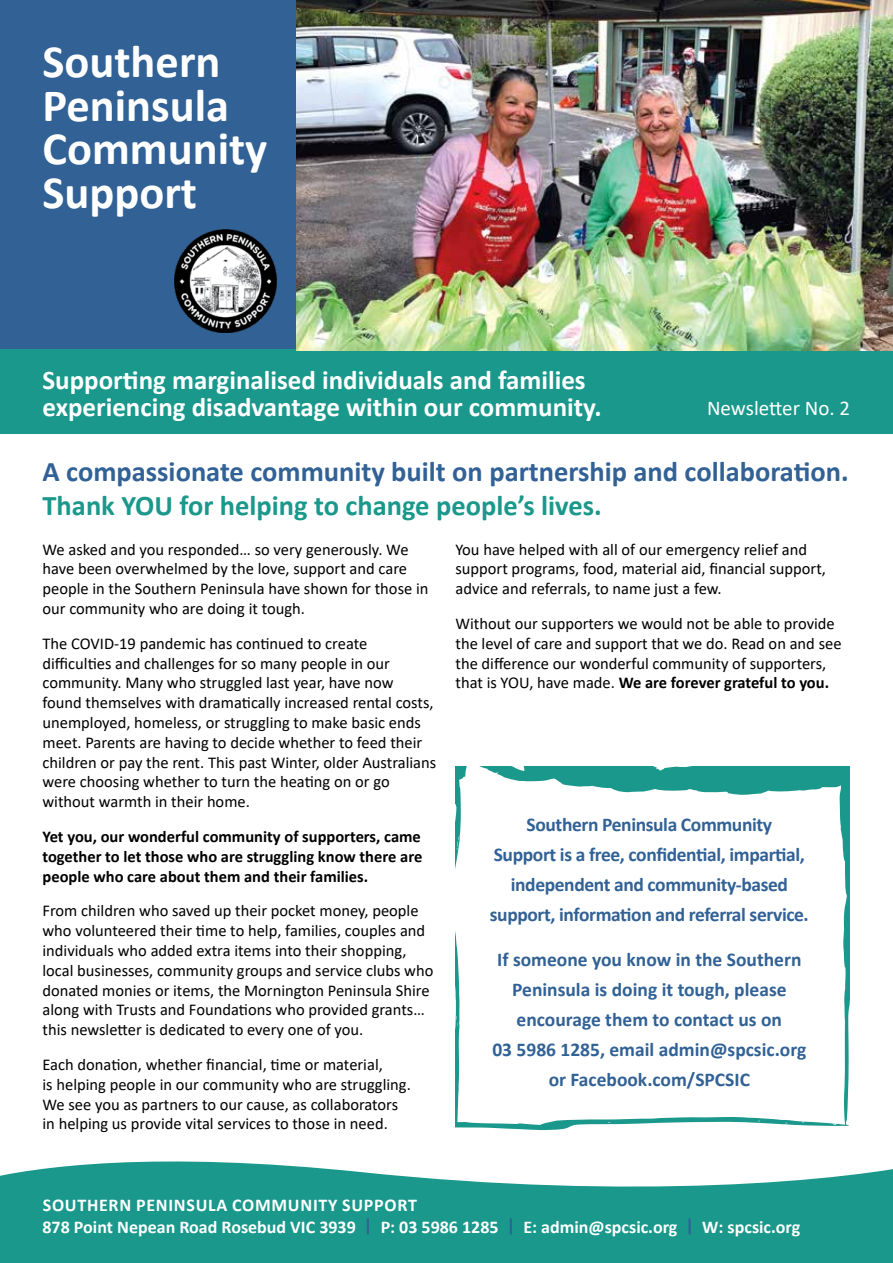
<style>
.page{position:relative;width:893px;height:1263px;background:#fff}
.page>*{position:absolute;margin:0;border:0;box-sizing:border-box;transform-origin:0 0}
.t1{font:700 46.5px/43.5px "Calibri";color:#fff}
.t2{font:700 28.5px "Calibri";color:#316195}
.t3{font:700 28.5px "Calibri";color:#19988b}
.t4{font:700 27px/27px "Calibri";color:#fff}
.t5{font:21px "Calibri";color:#fff}
.t6{font:700 19.5px/30px "Calibri";letter-spacing:-.015em;color:#316195;text-align:center}
.t7{font:700 18px/21.6px "Calibri";color:#fff}
.t8{font:16.5px/19.8px "Calibri";color:#000}
.t9{font:700 16.5px/19.8px "Calibri";color:#000;text-align:justify}
.s1{font-weight:700}
.s2{color:#316195}
</style>
<div class="page">
<svg style="left:0;top:1161px;width:893px;height:102px;background:#38a69a"></svg>
<div style="left:0;top:0;width:302px;height:350px;background:#316195"></div>
<div style="left:0;top:349px;width:893px;height:85px;background:#19988b"></div>
<img style="left:297px;top:0;width:596px;height:350px">
<img style="left:174px;top:230px;width:103px;height:102px">
<svg style="left:455px;top:766px;width:395px;height:364px"></svg>
<h1 class="t1" style="left:43px;top:40px;width:226px">Southern<br>Peninsula<br>Community<br>Support</h1>
<h3 class="t4" style="left:43px;top:366px;width:561px">Supporting marginalised individuals and families experiencing disadvantage within our community.</h3>
<p class="t5" style="left:707px;top:393px;width:145px">Newsletter No. 2</p>
<h2 class="t2" style="left:43px;top:451px;width:808px">A compassionate community built on partnership and collaboration.</h2>
<h2 class="t3" style="left:43px;top:485px;width:561px">Thank YOU for helping to change people’s lives.</h2>
<p class="t8" style="left:43px;top:539px;width:387px">We asked and you responded… so very generously. We have been overwhelmed by the love, support and care people in the Southern Peninsula have shown for those in our community who are doing it tough.</p>
<p class="t8" style="left:43px;top:633px;width:395px">The COVID-19 pandemic has continued to create difficulties and challenges for so many people in our community. Many who struggled last year, have now found themselves with dramatically increased rental costs, unemployed, homeless, or struggling to make basic ends meet. Parents are having to decide whether to feed their children or pay the rent. This past Winter, older Australians were choosing whether to turn the heating on or go without warmth in their home.</p>
<p class="t9" style="left:43px;top:826px;width:381px">Yet you, our wonderful community of supporters, came together to let those who are struggling know there are people who care about them and their families.</p>
<p class="t8" style="left:43px;top:901px;width:392px">From children who saved up their pocket money, people who volunteered their time to help, families, couples and individuals who added extra items into their shopping, local businesses, community groups and service clubs who donated monies or items, the Mornington Peninsula Shire along with Trusts and Foundations who provided grants… this newsletter is dedicated to every one of you.</p>
<p class="t8" style="left:43px;top:1054px;width:370px">Each donation, whether financial, time or material,<br>is helping people in our community who are struggling.<br>We see you as partners to our cause, as collaborators in helping us provide vital services to those in need.</p>
<p class="t8" style="left:455px;top:539px;width:372px">You have helped with all of our emergency relief and support programs, food, material aid, financial support, advice and referrals, to name just a few.</p>
<p class="t8" style="left:455px;top:613px;width:388px">Without our supporters we would not be able to provide the level of care and support that we do. Read on and see the difference our wonderful community of supporters, that is YOU, have made. <span class="s1">We are forever grateful to you.</span></p>
<p class="t6" style="left:490px;top:809px;width:320px">Southern Peninsula Community<br>Support is a free, confidential, impartial, independent and community-based support, information and referral service.</p>
<p class="t6" style="left:492px;top:944px;width:315px">If someone you know in the Southern<br>Peninsula is doing it tough, please encourage them to contact us on<br>03 5986 1285, email admin@spcsic.org or Facebook.com/SPCSIC</p>
<p class="t7" style="left:43px;top:1194px;width:759px">SOUTHERN PENINSULA COMMUNITY SUPPORT<br>878 Point Nepean Road Rosebud VIC 3939 <span class="s2">|</span> P: 03 5986 1285 <span class="s2">|</span> E: admin@spcsic.org <span class="s2">|</span> W: spcsic.org</p>
</div>
